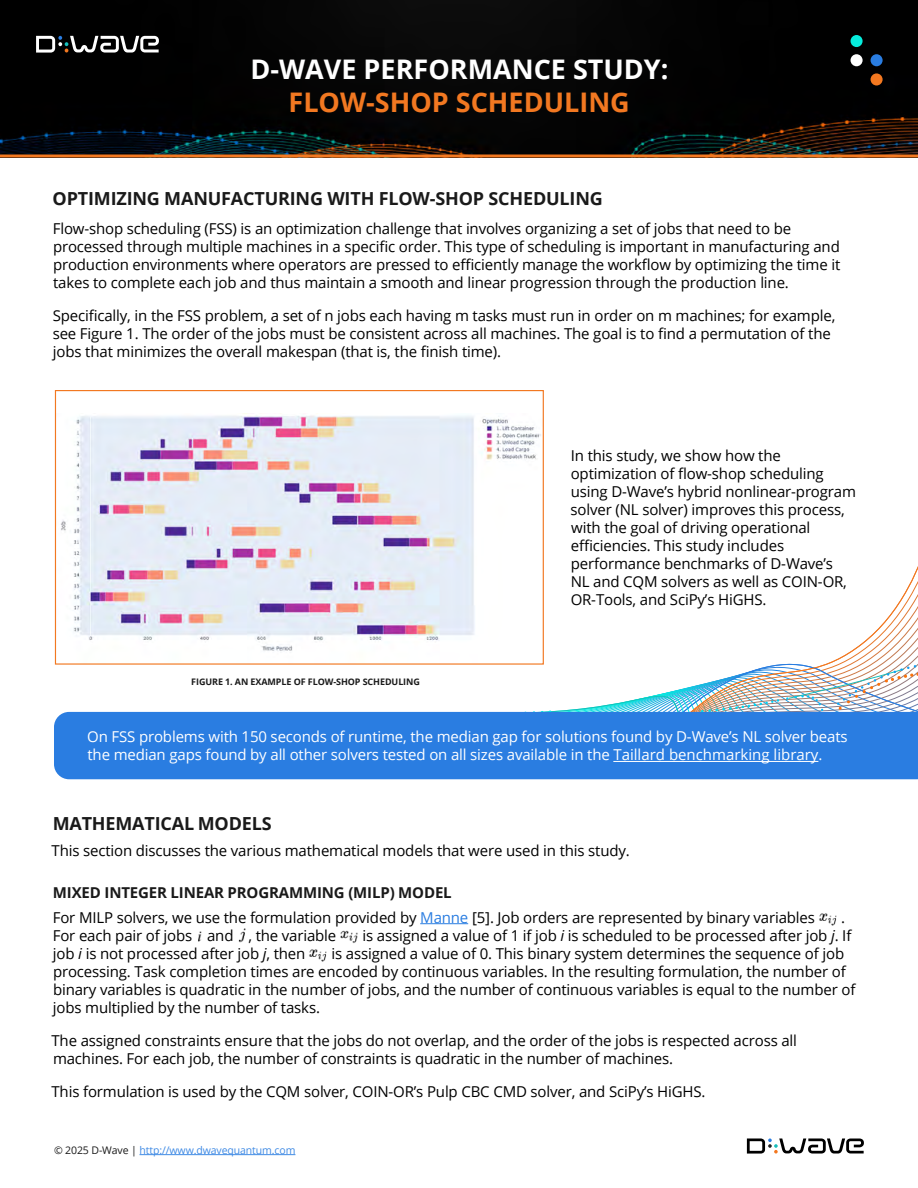
<style>
.page{position:relative;width:918px;height:1188px;background:#fff}
.page>*{position:absolute;margin:0;border:0;box-sizing:border-box;transform-origin:0 0}
.t1{font:700 27px "Open Sans";color:#fff}
.t2{font:700 27px "Open Sans";color:#f27821}
.t3{font:700 18px "Open Sans";letter-spacing:-.01em;color:#1a1a1a}
.t4{font:15px/18px "Open Sans";letter-spacing:-.01em;color:#000}
.t5{font:15px/18px "Open Sans";letter-spacing:-.01em;color:#fff}
.t6{font:10.5px "Open Sans";letter-spacing:-.01em;color:#3f8ae4}
.t7{font:700 9px "Open Sans";letter-spacing:-.01em;color:#1a1a1a}
.s1{font-weight:700;color:#1a1a1a}
.s2{color:#2a7de1}
.s3{font-style:italic}
.s4{color:#1a1a1a}
</style>
<div class="page">
<hr style="left:140px;top:1154px;width:155px;height:1px;background:#3f8ae4">
<img style="left:0;top:0;width:918px;height:154px">
<svg style="left:0;top:154px;width:918px;height:4px;fill:#ef7820"></svg>
<svg style="left:36px;top:36px;width:123px;height:16px"></svg>
<div style="left:851px;top:54px;width:12px;height:12px;background:#fff;border-radius:50%"></div>
<div style="left:851px;top:35px;width:12px;height:12px;background:#06ecdc;border-radius:50%"></div>
<div style="left:871px;top:73px;width:12px;height:13px;background:#f37820;border-radius:50%"></div>
<div style="left:871px;top:54px;width:12px;height:12px;background:#2a7de1;border-radius:50%"></div>
<svg style="left:747px;top:1138px;width:117px;height:16px"></svg>
<svg style="left:519px;top:566px;width:399px;height:146px"></svg>
<div style="left:54px;top:712px;width:864px;height:67px;background:#2a7de1"></div>
<img style="left:61px;top:413px;width:481px;height:250px">
<div style="left:55px;top:390px;width:489px;height:275px;border:1px solid #f27821"></div>
<hr style="left:613px;top:761px;width:205px;height:1px;background:#fff">
<img style="left:819px;top:913px;width:18px;height:13px">
<img style="left:340px;top:930px;width:18px;height:13px">
<img style="left:309px;top:949px;width:18px;height:13px">
<img style="left:198px;top:931px;width:4px;height:11px">
<img style="left:238px;top:928px;width:8px;height:15px">
<hr style="left:420px;top:923px;width:48px;height:1px;background:#2a7de1">
<h1 class="t1" style="left:251px;top:51px;width:419px">D-WAVE PERFORMANCE STUDY:</h1>
<h1 class="t2" style="left:289px;top:84px;width:343px">FLOW-SHOP SCHEDULING</h1>
<p class="t3" style="left:53px;top:186px;width:552px">OPTIMIZING MANUFACTURING WITH FLOW-SHOP SCHEDULING</p>
<p class="t4" style="left:53px;top:219px;width:789px">Flow-shop scheduling (FSS) is an optimization challenge that involves organizing a set of jobs that need to be processed through multiple machines in a specific order. This type of scheduling is important in manufacturing and production environments where operators are pressed to efficiently manage the workflow by optimizing the time it takes to complete each job and thus maintain a smooth and linear progression through the production line.</p>
<p class="t4" style="left:53px;top:306px;width:784px">Specifically, in the FSS problem, a set of n jobs each having m tasks must run in order on m machines; for example, see Figure 1. The order of the jobs must be consistent across all machines. The goal is to find a permutation of the jobs that minimizes the overall makespan (that is, the finish time).</p>
<p class="t7" style="left:191px;top:675px;width:230px">FIGURE 1. AN EXAMPLE OF FLOW-SHOP SCHEDULING</p>
<p class="t4" style="left:571px;top:446px;width:287px">In this study, we show how the optimization of flow-shop scheduling using D‑Wave’s hybrid nonlinear-program solver (NL solver) improves this process, with the goal of driving operational efficiencies. This study includes performance benchmarks of D-Wave’s<br>NL and CQM solvers as well as COIN-OR, OR-Tools, and SciPy’s HiGHS.</p>
<p class="t5" style="left:87px;top:728px;width:762px">On FSS problems with 150 seconds of runtime, the median gap for solutions found by D-Wave’s NL solver beats the median gaps found by all other solvers tested on all sizes available in the Taillard benchmarking library.</p>
<p class="t3" style="left:53px;top:810px;width:221px">MATHEMATICAL MODELS</p>
<p class="t4" style="left:52px;top:841px;width:580px">This section discusses the various mathematical models that were used in this study.</p>
<p class="t4" style="left:53px;top:879px;width:764px;line-height:24.9px"><span class="s1">MIXED INTEGER LINEAR PROGRAMMING (MILP) MODEL<br></span>For MILP solvers, we use the formulation provided by <span class="s2">Manne</span> [5]. Job orders are represented by binary variables</p>
<p class="t4" style="left:841px;top:908px;width:5px">.</p>
<p class="t4" style="left:53px;top:926px;width:285px">For each pair of jobs and , the variable</p>
<p class="t4" style="left:362px;top:926px;width:490px">is assigned a value of 1 if job <span class="s3">i</span> is scheduled to be processed after job <span class="s3">j</span>. If</p>
<p class="t4" style="left:53px;top:944px;width:254px">job <span class="s3">i</span> is not processed after job <span class="s3">j</span>, then</p>
<p class="t4" style="left:53px;top:944px;width:804px;text-indent:279px">is assigned a value of 0. This binary system determines the sequence of job processing. Task completion times are encoded by continuous variables. In the resulting formulation, the number of binary variables is quadratic in the number of jobs, and the number of continuous variables is equal to the number of jobs multiplied by the number of tasks.</p>
<p class="t4" style="left:52px;top:1031px;width:747px">The assigned constraints ensure that the jobs do not overlap, and the order of the jobs is respected across all machines. For each job, the number of constraints is quadratic in the number of machines.</p>
<p class="t4" style="left:52px;top:1082px;width:656px">This formulation is used by the CQM solver, COIN-OR’s Pulp CBC CMD solver, and SciPy’s HiGHS.</p>
<p class="t6" style="left:54px;top:1143px;width:243px"><span class="s4">© 2025 D-Wave |</span> http://www.dwavequantum.com</p>
</div>
